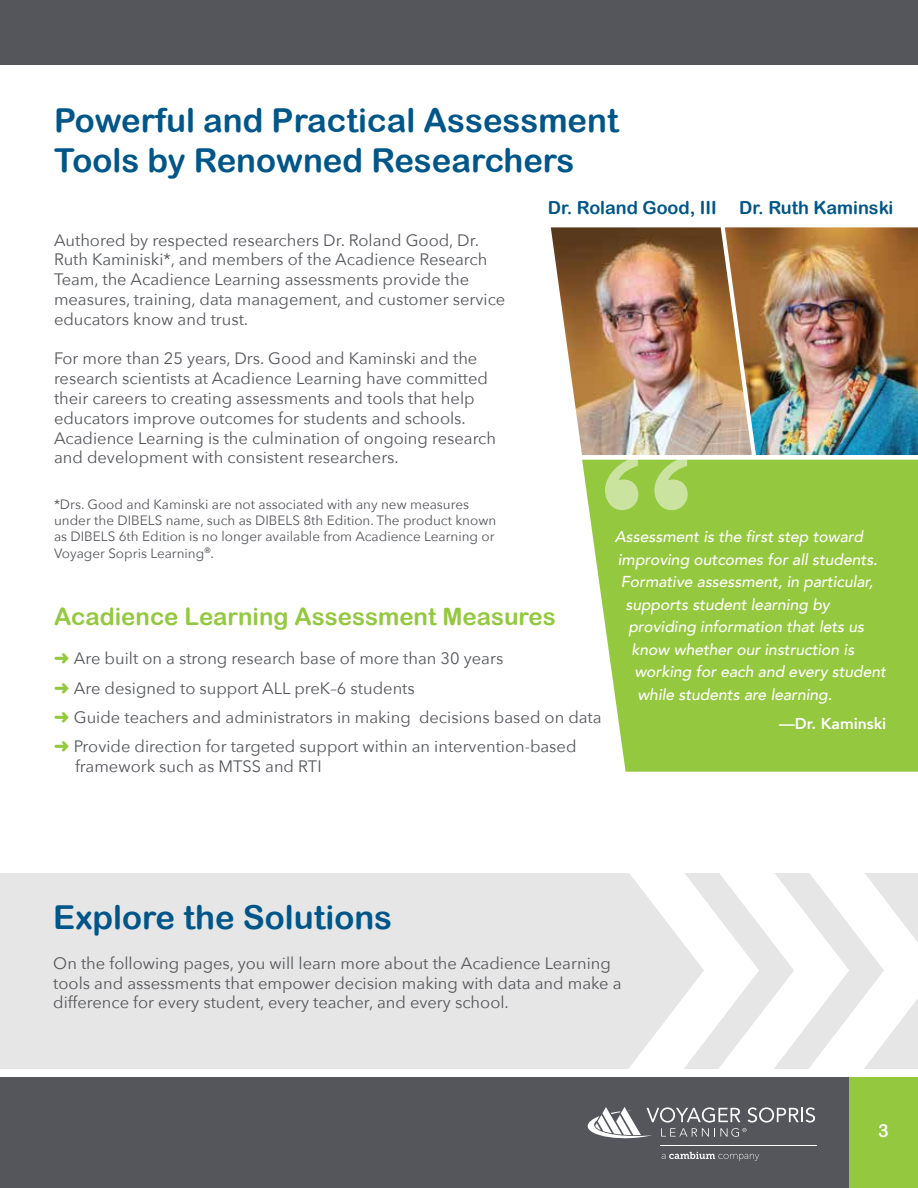
<style>
.page{position:relative;width:918px;height:1188px;background:#fff}
.page>*{position:absolute;margin:0;border:0;box-sizing:border-box;transform-origin:0 0}
.t1{font:33px/39.6px "Arial Rounded MT Bold";color:#005688}
.t2{font:24px "Arial Rounded MT Bold";color:#94c83f}
.t3{font:18px "Arial Rounded MT Bold";color:#005688}
.t4{font:18px "Arial Rounded MT Bold";color:#fff}
.t5{font:16.5px/19.8px "Avenir Next";color:#54565b}
.t6{font:italic 500 15.75px "Avenir";letter-spacing:-.005em;color:#fff}
.t7{font:800 15.75px "Avenir";color:#fff}
.t8{font:13.5px/16.2px "Avenir Next";color:#54565b}
.s1{color:#94c83f}
</style>
<div class="page">
<div style="left:0;top:1077px;width:918px;height:111px;background:#54565b"></div>
<div style="left:849px;top:1077px;width:69px;height:111px;background:#94c83f"></div>
<svg style="left:588px;top:1107px;width:227px;height:32px"></svg>
<svg style="left:662px;top:1152px;width:97px;height:9px"></svg>
<hr style="left:660px;top:1146px;width:156px;height:1px;background:#fff">
<svg style="left:582px;top:460px;width:336px;height:312px;background:#9bcb4c"></svg>
<svg style="left:605px;top:459px;width:83px;height:51px;background:#b2d775"></svg>
<div style="left:0;top:873px;width:918px;height:195px;background:#e7e6e6"></div>
<img style="left:551px;top:227px;width:174px;height:228px">
<img style="left:725px;top:227px;width:193px;height:228px">
<div style="left:0;top:0;width:918px;height:64px;background:#54565b"></div>
<svg style="left:625px;top:873px;width:293px;height:196px;fill:#fff"></svg>
<h1 class="t1" style="left:54px;top:100px;width:566px">Powerful and Practical Assessment<br>Tools by Renowned Researchers</h1>
<p class="t3" style="left:548px;top:197px;width:170px">Dr. Roland Good, III</p>
<p class="t3" style="left:739px;top:197px;width:156px">Dr. Ruth Kaminski</p>
<p class="t5" style="left:54px;top:229px;width:453px">Authored by respected researchers Dr. Roland Good, Dr.<br>Ruth Kaminiski*, and members of the Acadience Research Team, the Acadience Learning assessments provide the measures, training, data management, and customer service educators know and trust.</p>
<p class="t5" style="left:54px;top:348px;width:444px">For more than 25 years, Drs. Good and Kaminski and the research scientists at Acadience Learning have committed their careers to creating assessments and tools that help educators improve outcomes for students and schools.<br>Acadience Learning is the culmination of ongoing research and development with consistent researchers.</p>
<p class="t8" style="left:54px;top:496px;width:444px">*Drs. Good and Kaminski are not associated with any new measures under the DIBELS name, such as DIBELS 8th Edition. The product known as DIBELS 6th Edition is no longer available from Acadience Learning or Voyager Sopris Learning<sup>®</sup>.</p>
<h2 class="t2" style="left:54px;top:602px;width:503px">Acadience Learning Assessment Measures</h2>
<p class="t5" style="left:54px;top:643px;width:549px;line-height:29.4px"><span class="s1">➜</span> Are built on a strong research base of more than 30 years<br><span class="s1">➜</span> Are designed to support ALL preK–6 students<br><span class="s1">➜</span> Guide teachers and administrators in making decisions based on data <span class="s1">➜</span> Provide direction for targeted support within an intervention-based</p>
<p class="t5" style="left:75px;top:756px;width:248px">framework such as MTSS and RTI</p>
<p class="t6" style="left:615px;top:527px;width:250px">Assessment is the first step toward</p>
<p class="t6" style="left:618px;top:550px;width:261px">improving outcomes for all students.</p>
<p class="t6" style="left:621px;top:572px;width:254px">Formative assessment, in particular,</p>
<p class="t6" style="left:625px;top:595px;width:206px">supports student learning by</p>
<p class="t6" style="left:628px;top:617px;width:237px">providing information that lets us</p>
<p class="t6" style="left:631px;top:640px;width:224px">know whether our instruction is</p>
<p class="t6" style="left:634px;top:662px;width:253px">working for each and every student</p>
<p class="t6" style="left:637px;top:685px;width:196px">while students are learning.</p>
<p class="t7" style="left:779px;top:711px;width:109px">—Dr. Kaminski</p>
<h1 class="t1" style="left:53px;top:897px;width:340px">Explore the Solutions</h1>
<p class="t5" style="left:53px;top:952px;width:570px">On the following pages, you will learn more about the Acadience Learning tools and assessments that empower decision making with data and make a difference for every student, every teacher, and every school.</p>
<p class="t4" style="left:878px;top:1120px;width:12px">3</p>
</div>
